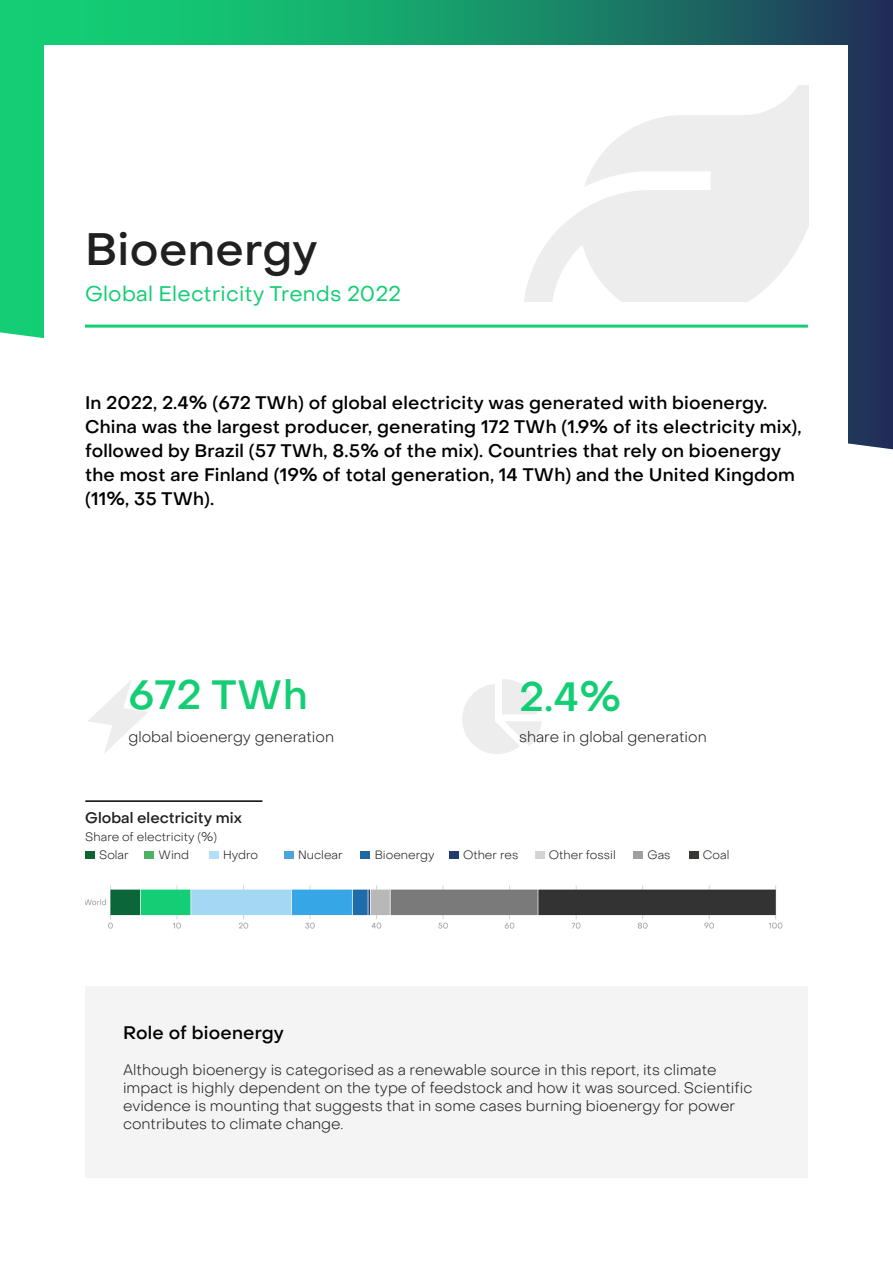
<style>
.page{position:relative;width:893px;height:1263px;background:#fff}
.page>*{position:absolute;margin:0;border:0;box-sizing:border-box;transform-origin:0 0}
.t1{font:75px "Font Awesome 6 Sharp Solid";color:#ededed}
.t2{font:500 45px "Object Sans";letter-spacing:.01em;color:#202020}
.t3{font:500 40.5px "Object Sans";letter-spacing:.01em;color:#13ce74}
.t4{font:21px "Object Sans";letter-spacing:.01em;color:#13ce74}
.t5{font:500 18px/24px "Object Sans";letter-spacing:.01em;color:#000}
.t6{font:300 15px/18px "Object Sans";color:#202020}
.t7{font:500 15px "Object Sans";color:#202020}
.t8{font:300 12px "Object Sans";color:#202020}
.s1{color:#ededed}
</style>
<div class="page">
<svg style="left:0;top:0;width:893px;height:449px;background:#298e72"></svg>
<div style="left:45px;top:45px;width:803px;height:700px;background:#fff"></div>
<hr style="left:85px;top:325px;width:723px;height:3px;background:#13ce74">
<div style="left:85px;top:986px;width:723px;height:192px;background:#f4f4f4"></div>
<img style="left:85px;top:851px;width:698px;height:78px">
<div style="left:85px;top:851px;width:10px;height:7px;background:#116432"></div>
<div style="left:449px;top:851px;width:9px;height:7px;background:#233b6c"></div>
<div style="left:535px;top:851px;width:9px;height:7px;background:#d5d4d3"></div>
<div style="left:284px;top:851px;width:10px;height:7px;background:#4ba5dd"></div>
<div style="left:209px;top:851px;width:10px;height:7px;background:#b6ddf7"></div>
<div style="left:633px;top:851px;width:10px;height:7px;background:#a29f9d"></div>
<div style="left:689px;top:851px;width:9px;height:7px;background:#3b3735"></div>
<div style="left:361px;top:851px;width:9px;height:7px;background:#1d67a7"></div>
<div style="left:145px;top:851px;width:9px;height:7px;background:#4db163"></div>
<hr style="left:85px;top:800px;width:177px;height:2px;background:#000">
<svg style="left:523px;top:324px;width:285px;height:4px"></svg>
<h2 class="t2" style="left:85px;top:222px;width:234px">Bioenergy</h2>
<p class="t4" style="left:85px;top:281px;width:317px">Global Electricity Trends 2022</p>
<p class="t5" style="left:85px;top:391px;width:718px">In 2022, 2.4% (672 TWh) of global electricity was generated with bioenergy.<br>China was the largest producer, generating 172 TWh (1.9% of its electricity mix), followed by Brazil (57 TWh, 8.5% of the mix). Countries that rely on bioenergy the most are Finland (19% of total generation, 14 TWh) and the United Kingdom (11%, 35 TWh).</p>
<h3 class="t3" style="left:128px;top:670px;width:181px">672 TWh</h3>
<p class="t6" style="left:128px;top:728px;width:207px">global bioenergy generation</p>
<h1 class="t1" style="left:85px;top:679px;width:67px">□●▼</h1>
<p class="t7" style="left:85px;top:809px;width:158px">Global electricity mix</p>
<p class="t8" style="left:85px;top:830px;width:133px">Share of electricity (%)</p>
<h3 class="t3" style="left:457px;top:672px;width:165px"><span class="s1">▼</span>2.4%</h3>
<p class="t6" style="left:519px;top:728px;width:189px">share in global generation</p>
<p class="t8" style="left:99px;top:848px;width:31px">Solar</p>
<p class="t8" style="left:159px;top:848px;width:32px">Wind</p>
<p class="t8" style="left:223px;top:848px;width:36px">Hydro</p>
<p class="t8" style="left:298px;top:848px;width:46px">Nuclear</p>
<p class="t8" style="left:375px;top:848px;width:61px">Bioenergy</p>
<p class="t8" style="left:463px;top:848px;width:57px">Other res</p>
<p class="t8" style="left:549px;top:848px;width:68px">Other fossil</p>
<p class="t8" style="left:647px;top:848px;width:25px">Gas</p>
<p class="t8" style="left:703px;top:848px;width:28px">Coal</p>
<p class="t5" style="left:123px;top:1021px;width:162px">Role of bioenergy</p>
<p class="t6" style="left:123px;top:1061px;width:631px">Although bioenergy is categorised as a renewable source in this report, its climate impact is highly dependent on the type of feedstock and how it was sourced. Scientific evidence is mounting that suggests that in some cases burning bioenergy for power contributes to climate change.</p>
</div>
